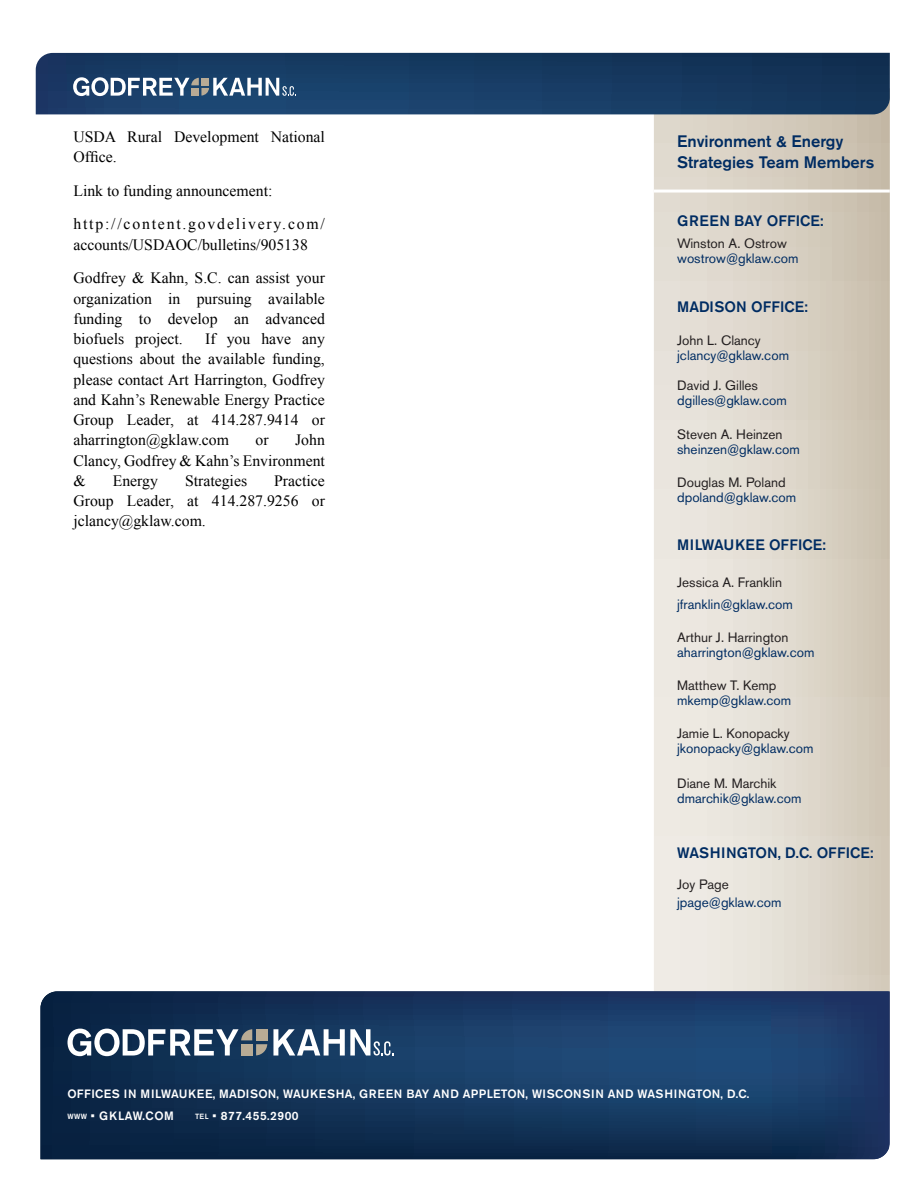
<style>
.page{position:relative;width:918px;height:1188px;background:#fff}
.page>*{position:absolute;margin:0;border:0;box-sizing:border-box;transform-origin:0 0}
.t1{font:500 16.5px/21px "Akzidenz Grotesk BE";color:#002c62}
.t2{font:15.75px/20.2px "Times New Roman";color:#000;text-align:justify}
.t3{font:500 15px "Akzidenz Grotesk BE";color:#002c62}
.t4{font:500 15px "Akzidenz Grotesk BE";letter-spacing:.02em;color:#002c62}
.t5{font:13.5px/15px "Akzidenz Grotesk BE";color:#002c62}
.t6{font:500 12px "Akzidenz Grotesk BE";letter-spacing:.04em;color:#fff}
.s1{color:#231f20}
.s2{font-size:7.5px}
</style>
<div class="page">
<svg style="left:654px;top:114px;width:236px;height:877px;background:#ded7cc"></svg>
<svg style="left:36px;top:53px;width:854px;height:61px;background:#173b62"></svg>
<hr style="left:654px;top:190px;width:236px;height:3px;background:#fff">
<svg style="left:73px;top:77px;width:223px;height:19px"></svg>
<svg style="left:40px;top:991px;width:849px;height:168px;background:#15355c"></svg>
<svg style="left:68px;top:1029px;width:199px;height:27px"></svg>
<div style="left:256px;top:1029px;width:11px;height:11px;background:#b8ab95"></div>
<div style="left:241px;top:1044px;width:11px;height:11px;background:#b8ab95"></div>
<svg style="left:273px;top:1029px;width:121px;height:27px"></svg>
<p class="t2" style="left:73px;top:126px;width:253px">USDA Rural Development National<br>Office.</p>
<p class="t2" style="left:73px;top:180px;width:201px">Link to funding announcement:</p>
<p class="t2" style="left:73px;top:214px;width:253px">http://content.govdelivery.com/ accounts/USDAOC/bulletins/905138</p>
<p class="t2" style="left:73px;top:268px;width:253px">Godfrey &amp; Kahn, S.C. can assist your organization in pursuing available funding to develop an advanced biofuels project.</p>
<p class="t2" style="left:73px;top:328px;width:253px;text-indent:132px">If you have any questions about the available funding, please contact Art Harrington, Godfrey and Kahn’s Renewable Energy Practice Group Leader, at 414.287.9414 or aharrington@gklaw.com</p>
<p class="t2" style="left:73px;top:430px;width:253px;text-indent:222px">John Clancy, Godfrey &amp; Kahn’s Environment &amp;</p>
<p class="t2" style="left:256px;top:430px;width:15px">or</p>
<p class="t2" style="left:73px;top:470px;width:253px;text-indent:201px">Practice Group Leader, at 414.287.9256 or jclancy@gklaw.com.</p>
<p class="t2" style="left:113px;top:470px;width:47px">Energy</p>
<p class="t2" style="left:185px;top:470px;width:64px">Strategies</p>
<p class="t1" style="left:677px;top:131px;width:199px">Environment &amp; Energy<br>Strategies Team Members</p>
<p class="t4" style="left:677px;top:212px;width:148px">GREEN BAY OFFICE:</p>
<p class="t5" style="left:677px;top:236px;width:123px"><span class="s1">Winston A. Ostrow </span>wostrow@gklaw.com</p>
<p class="t3" style="left:677px;top:297px;width:132px">MADISON OFFICE:</p>
<p class="t5" style="left:677px;top:333px;width:113px"><span class="s1">John L. Clancy </span>jclancy@gklaw.com</p>
<p class="t5" style="left:677px;top:378px;width:111px"><span class="s1">David J. Gilles </span>dgilles@gklaw.com</p>
<p class="t5" style="left:677px;top:426px;width:124px"><span class="s1">Steven A. Heinzen </span>sheinzen@gklaw.com</p>
<p class="t5" style="left:677px;top:474px;width:121px"><span class="s1">Douglas M. Poland </span>dpoland@gklaw.com</p>
<p class="t4" style="left:677px;top:536px;width:150px">MILWAUKEE OFFICE:</p>
<p class="t5" style="left:677px;top:572px;width:117px;line-height:21.8px"><span class="s1">Jessica A. Franklin </span>jfranklin@gklaw.com</p>
<p class="t5" style="left:677px;top:630px;width:139px"><span class="s1">Arthur J. Harrington </span>aharrington@gklaw.com</p>
<p class="t5" style="left:677px;top:678px;width:116px"><span class="s1">Matthew T. Kemp </span>mkemp@gklaw.com</p>
<p class="t5" style="left:677px;top:726px;width:138px"><span class="s1">Jamie L. Konopacky </span>jkonopacky@gklaw.com</p>
<p class="t5" style="left:677px;top:776px;width:126px"><span class="s1">Diane M. Marchik </span>dmarchik@gklaw.com</p>
<p class="t3" style="left:677px;top:843px;width:198px">WASHINGTON, D.C. OFFICE:</p>
<p class="t5" style="left:677px;top:875px;width:106px;line-height:18px"><span class="s1">Joy Page </span>jpage@gklaw.com</p>
<p class="t6" style="left:68px;top:1086px;width:683px">OFFICES IN MILWAUKEE, MADISON, WAUKESHA, GREEN BAY AND APPLETON, WISCONSIN AND WASHINGTON, D.C.</p>
<p class="t6" style="left:68px;top:1109px;width:108px"><span class="s2">WWW</span> • GKLAW.COM</p>
<p class="t6" style="left:195px;top:1109px;width:105px"><span class="s2">TEL</span> • 877.455.2900</p>
</div>
